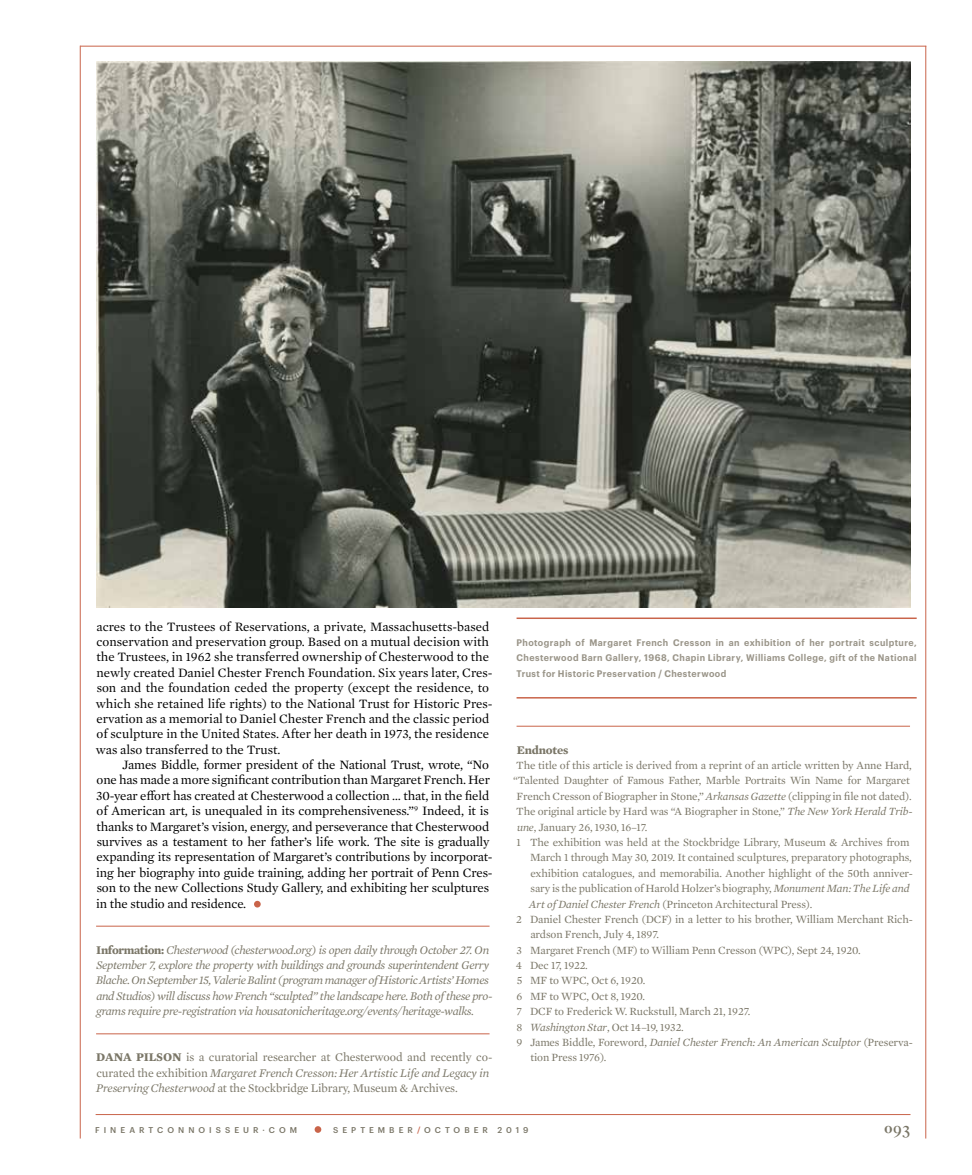
<style>
.page{position:relative;width:972px;height:1175px;background:#fff}
.page>*{position:absolute;margin:0;border:0;box-sizing:border-box;transform-origin:0 0}
.t1{font:700 16.5px "Caslon Classico";color:#7a7667}
.t2{font:13.05px/15.5px "Mercury Text G1";letter-spacing:-.01em;color:#000}
.t3{font:italic 12px/15.3px "Mercury Text G1";letter-spacing:-.03em;color:#7a7667}
.t4{font:12px/15.3px "Mercury Text G1";letter-spacing:-.01em;color:#7a7667}
.t5{font:700 12px "Mercury Text G1";letter-spacing:-.01em;color:#7a7667}
.t6{font:11.25px "Mercury Text G1";letter-spacing:-.01em;color:#7a7667}
.t7{font:italic 11.25px "Mercury Text G1";letter-spacing:-.01em;color:#7a7667}
.t8{font:600 9.3px/15.3px "Graphik Narrow";letter-spacing:.045em;color:#9a9589;text-align:justify}
.t9{font:500 8.25px "Graphik";letter-spacing:.49em;color:#7a7667}
.s1{font-weight:700;font-style:normal}
.s2{font-weight:700}
.s3{font-style:italic}
.s4{font-style:normal}
.s5{color:#c9644a}
</style>
<div class="page">
<hr style="left:96px;top:1114px;width:814px;height:1px;background:#c9644a">
<hr style="left:80px;top:46px;width:846px;height:1px;background:#c9644a">
<hr style="left:80px;top:46px;width:1px;height:1092px;background:#c9644a">
<hr style="left:925px;top:46px;width:1px;height:1092px;background:#c9644a">
<svg style="left:315px;top:1126px;width:6px;height:6px"></svg>
<hr style="left:96px;top:925px;width:394px;height:1px;background:#c9644a">
<hr style="left:96px;top:1033px;width:394px;height:1px;background:#c9644a">
<div style="left:254px;top:900px;width:7px;height:7px;background:#c9644a;border-radius:50%"></div>
<hr style="left:517px;top:725px;width:393px;height:1px;background:#c9644a">
<img style="left:96px;top:62px;width:814px;height:545px">
<hr style="left:517px;top:617px;width:400px;height:2px;background:#c9644a">
<hr style="left:517px;top:697px;width:400px;height:1px;background:#c9644a">
<p class="t2" style="left:96px;top:618px;width:399px">acres to the Trustees of Reservations, a private, Massachusetts-based conservation and preservation group. Based on a mutual decision with the Trustees, in 1962 she transferred ownership of Chesterwood to the newly created Daniel Chester French Foundation. Six years later, Cres&shy;son and the foundation ceded the property (except the residence, to which she retained life rights) to the National Trust for Historic Pres&shy;ervation as a memorial to Daniel Chester French and the classic period of sculpture in the United States. After her death in 1973, the residence was also transferred to the Trust.</p>
<p class="t2" style="left:96px;top:756px;width:398px;text-indent:26px">James Biddle, former president of the National Trust, wrote, “No one has made a more significant contribution than Margaret French. Her 30-year effort has created at Chesterwood a collection … that, in the field of American art, is unequaled in its comprehensiveness.”<sup>9</sup> Indeed, it is thanks to Margaret’s vision, energy, and perseverance that Chesterwood survives as a testament to her father’s life work. The site is gradually expanding its representation of Margaret’s contributions by incorporat&shy;ing her biography into guide training, adding her portrait of Penn Cres&shy;son to the new Collections Study Gallery, and exhibiting her sculptures in the studio and residence.</p>
<p class="t3" style="left:96px;top:941px;width:398px"><span class="s1">Information:</span> Chesterwood (chesterwood.org) is open daily through October 27. On September 7, explore the property with buildings and grounds superintendent Gerry Blache. On September 15, Valerie Balint (program manager of Historic Artists’ Homes and Studios) will discuss how French “sculpted” the landscape here. Both of these pro&shy;grams require pre-registration via housatonicheritage.org/events/heritage-walks.</p>
<p class="t4" style="left:96px;top:1049px;width:398px"><span class="s2">DANA PILSON</span> is a curatorial researcher at Chesterwood and recently co&shy;curated the exhibition <span class="s3">Margaret French Cresson: Her Artistic Life and Legacy in<br>Preserving Chesterwood</span> at the Stockbridge Library, Museum &amp; Archives.</p>
<p class="t8" style="left:517px;top:635px;width:402px">Photograph of Margaret French Cresson in an exhibition of her portrait sculpture, Chesterwood Barn Gallery, 1968, Chapin Library, Williams College, gift of the National Trust for Historic Preservation / Chesterwood</p>
<p class="t5" style="left:517px;top:740px;width:53px">Endnotes</p>
<p class="t6" style="left:516px;top:757px;width:397px">The title of this article is derived from a reprint of an article written by Anne Hard,</p>
<p class="t6" style="left:513px;top:772px;width:398px">“Talented Daughter of Famous Father, Marble Portraits Win Name for Margaret</p>
<p class="t6" style="left:517px;top:788px;width:397px">French Cresson of Biographer in Stone,” <span class="s3">Arkansas Gazette</span> (clipping in file not dated).</p>
<p class="t6" style="left:516px;top:803px;width:398px">The original article by Hard was “A Biographer in Stone,” <span class="s3">The New York Herald Trib-</span></p>
<p class="t6" style="left:517px;top:818px;width:132px"><span class="s3">une</span>, January 26, 1930, 16–17.</p>
<p class="t6" style="left:516px;top:834px;width:395px">1 The exhibition was held at the Stockbridge Library, Museum &amp; Archives from</p>
<p class="t6" style="left:530px;top:849px;width:383px">March 1 through May 30, 2019. It contained sculptures, preparatory photographs,</p>
<p class="t6" style="left:530px;top:865px;width:384px">exhibition catalogues, and memorabilia. Another highlight of the 50th anniver-</p>
<p class="t6" style="left:531px;top:880px;width:380px">sary is the publication of Harold Holzer’s biography, <span class="s3">Monument Man: The Life and</span></p>
<p class="t6" style="left:529px;top:895px;width:285px"><span class="s3">Art of Daniel Chester French</span> (Princeton Architectural Press).</p>
<p class="t6" style="left:516px;top:911px;width:398px">2 Daniel Chester French (DCF) in a letter to his brother, William Merchant Rich-</p>
<p class="t6" style="left:530px;top:926px;width:130px">ardson French, July 4, 1897.</p>
<p class="t6" style="left:516px;top:941px;width:346px">3 Margaret French (MF) to William Penn Cresson (WPC), Sept 24, 1920.</p>
<p class="t6" style="left:516px;top:957px;width:74px">4 Dec 17, 1922.</p>
<p class="t6" style="left:517px;top:972px;width:130px">5 MF to WPC, Oct 6, 1920.</p>
<p class="t6" style="left:516px;top:988px;width:130px">6 MF to WPC, Oct 8, 1920.</p>
<p class="t6" style="left:517px;top:1003px;width:235px">7 DCF to Frederick W. Ruckstull, March 21, 1927.</p>
<p class="t6" style="left:517px;top:1018px;width:169px">8 <span class="s3">Washington Star</span>, Oct 14–19, 1932.</p>
<p class="t7" style="left:517px;top:1034px;width:398px"><span class="s4">9 James Biddle, Foreword,</span> Daniel Chester French: An American Sculptor <span class="s4">(Preserva-</span></p>
<p class="t6" style="left:530px;top:1049px;width:78px">tion Press 1976).</p>
<p class="t9" style="left:95px;top:1124px;width:204px">FINEARTCONNOISSEUR·COM</p>
<p class="t9" style="left:333px;top:1124px;width:197px">SEPTEMBER<span class="s5">/</span>OCTOBER 2019</p>
<p class="t1" style="left:884px;top:1117px;width:28px">093</p>
</div>
